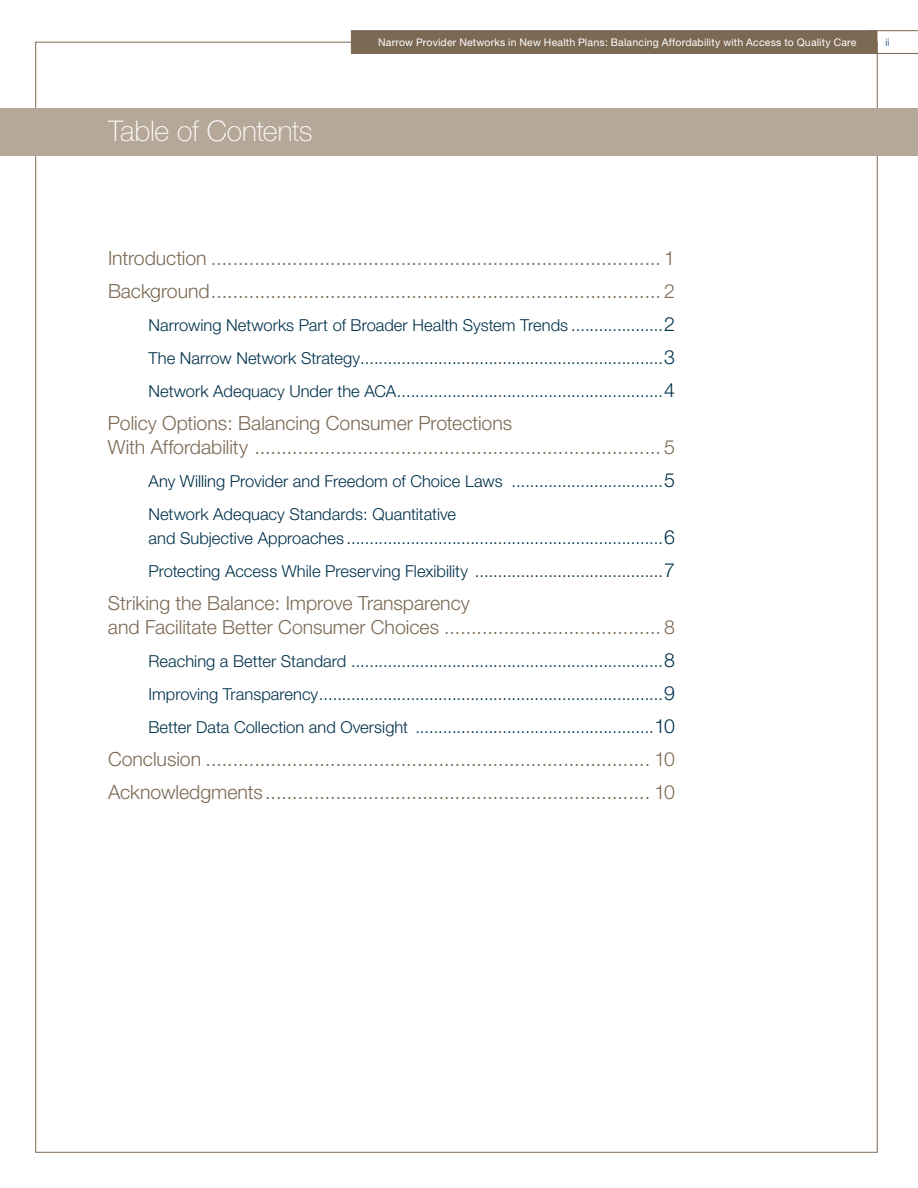
<style>
.page{position:relative;width:918px;height:1188px;background:#fff}
.page>*{position:absolute;margin:0;border:0;box-sizing:border-box;transform-origin:0 0}
.t1{font:100 28.5px "Helvetica Neue";letter-spacing:-.01em;color:#fff}
.t2{font:300 19.5px/33px "Helvetica Neue";color:#7c6954}
.t3{font:300 16.5px/33px "Helvetica Neue";color:#00314c;text-align:justify}
.t4{font:10.5px "Helvetica Neue";letter-spacing:.02em;color:#fff}
.t5{font:300 10.5px "Helvetica Neue";color:#104173}
.s1{font-size:19.5px}
</style>
<div class="page">
<svg style="left:877px;top:30px;width:41px;height:24px"></svg>
<div style="left:351px;top:30px;width:526px;height:24px;background:#7c6954;border:1px solid #7c6954"></div>
<div style="left:0;top:108px;width:918px;height:48px;background:#b6a898"></div>
<h1 class="t1" style="left:108px;top:115px;width:206px">Table of Contents</h1>
<p class="t4" style="left:378px;top:36px;width:480px">Narrow Provider Networks in New Health Plans: Balancing Affordability with Access to Quality Care</p>
<p class="t5" style="left:886px;top:35px;width:6px">ii</p>
<p class="t2" style="left:108px;top:241px;width:569px">Introduction ................................................................................... 1<br>Background................................................................................... 2</p>
<p class="t3" style="left:148px;top:308px;width:528px">Narrowing Networks Part of Broader Health System Trends ....................<span class="s1">2<br></span>The Narrow Network Strategy..................................................................<span class="s1">3<br></span>Network Adequacy Under the ACA..........................................................<span class="s1">4</span></p>
<p class="t2" style="left:108px;top:410px;width:569px;line-height:24px">Policy Options: Balancing Consumer Protections<br>With Affordability ........................................................................... 5</p>
<p class="t3" style="left:148px;top:464px;width:528px">Any Willing Provider and Freedom of Choice Laws .................................<span class="s1">5<br></span>Network Adequacy Standards: Quantitative</p>
<p class="t3" style="left:148px;top:521px;width:528px">and Subjective Approaches .....................................................................<span class="s1">6<br></span>Protecting Access While Preserving Flexibility .........................................<span class="s1">7</span></p>
<p class="t2" style="left:108px;top:590px;width:569px;line-height:24px">Striking the Balance: Improve Transparency<br>and Facilitate Better Consumer Choices ........................................ 8</p>
<p class="t3" style="left:148px;top:644px;width:528px">Reaching a Better Standard ....................................................................<span class="s1">8<br></span>Improving Transparency...........................................................................<span class="s1">9<br></span>Better Data Collection and Oversight ....................................................<span class="s1">10</span></p>
<p class="t2" style="left:108px;top:742px;width:569px">Conclusion .................................................................................. 10<br>Acknowledgments ....................................................................... 10</p>
</div>
